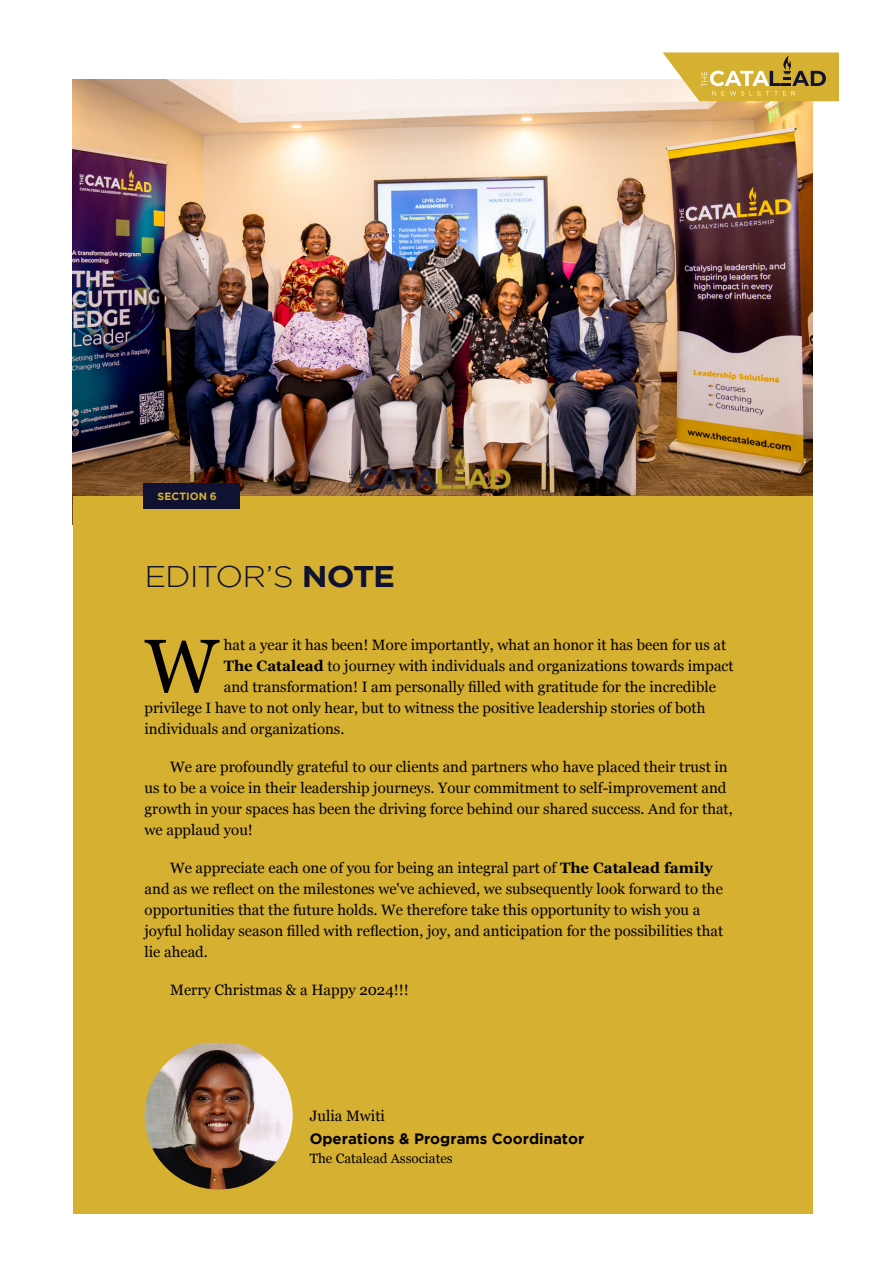
<style>
.page{position:relative;width:893px;height:1263px;background:#fff}
.page>*{position:absolute;margin:0;border:0;box-sizing:border-box;transform-origin:0 0}
.t1{font:75.6px "Georgia";color:#000}
.t2{font:300 29.85px "Gotham";letter-spacing:-.045em;color:#101231;scale:1.1 1}
.t3{font:15px/21px "Georgia";color:#000}
.t4{font:700 15px "Gotham";color:#000}
.t5{font:13.5px "Georgia";color:#000}
.t6{font:700 10.5px "Gotham";letter-spacing:.005em;color:#d6b031}
.s1{font-weight:700}
</style>
<div class="page">
<img style="left:73px;top:80px;width:739px;height:416px">
<div style="left:73px;top:496px;width:739px;height:718px;background:#d6b031"></div>
<svg style="left:663px;top:53px;width:176px;height:48px"></svg>
<div style="left:143px;top:484px;width:97px;height:25px;background:#101231"></div>
<img style="left:145px;top:1043px;width:148px;height:146px">
<p class="t6" style="left:158px;top:490px;width:61px">SECTION 6</p>
<h2 class="t2" style="left:145px;top:560px;width:229px">EDITOR’S <span class="s1">NOTE</span></h2>
<h1 class="t1" style="left:145px;top:611px;width:75px">W</h1>
<p class="t3" style="left:224px;top:634px;width:504px">hat a year it has been! More importantly, what an honor it has been for us at</p>
<p class="t3" style="left:224px;top:655px;width:511px"><span class="s1">The Catalead</span> to journey with individuals and organizations towards impact</p>
<p class="t3" style="left:224px;top:676px;width:494px">and transformation! I am personally filled with gratitude for the incredible</p>
<p class="t3" style="left:145px;top:697px;width:562px">privilege I have to not only hear, but to witness the positive leadership stories of both</p>
<p class="t3" style="left:145px;top:718px;width:201px">individuals and organizations.</p>
<p class="t3" style="left:145px;top:756px;width:590px;text-indent:26px">We are profoundly grateful to our clients and partners who have placed their trust in us to be a voice in their leadership journeys. Your commitment to self-improvement and growth in your spaces has been the driving force behind our shared success. And for that, we applaud you!</p>
<p class="t3" style="left:145px;top:857px;width:580px;text-indent:25px">We appreciate each one of you for being an integral part of <span class="s1">The Catalead family </span>and as we reflect on the milestones we've achieved, we subsequently look forward to the opportunities that the future holds. We therefore take this opportunity to wish you a joyful holiday season filled with reflection, joy, and anticipation for the possibilities that lie ahead.</p>
<p class="t3" style="left:170px;top:979px;width:240px">Merry Christmas &amp; a Happy 2024!!!</p>
<p class="t3" style="left:310px;top:1105px;width:77px">Julia Mwiti</p>
<p class="t4" style="left:310px;top:1130px;width:276px">Operations &amp; Programs Coordinator</p>
<p class="t5" style="left:310px;top:1148px;width:145px">The Catalead Associates</p>
</div>
